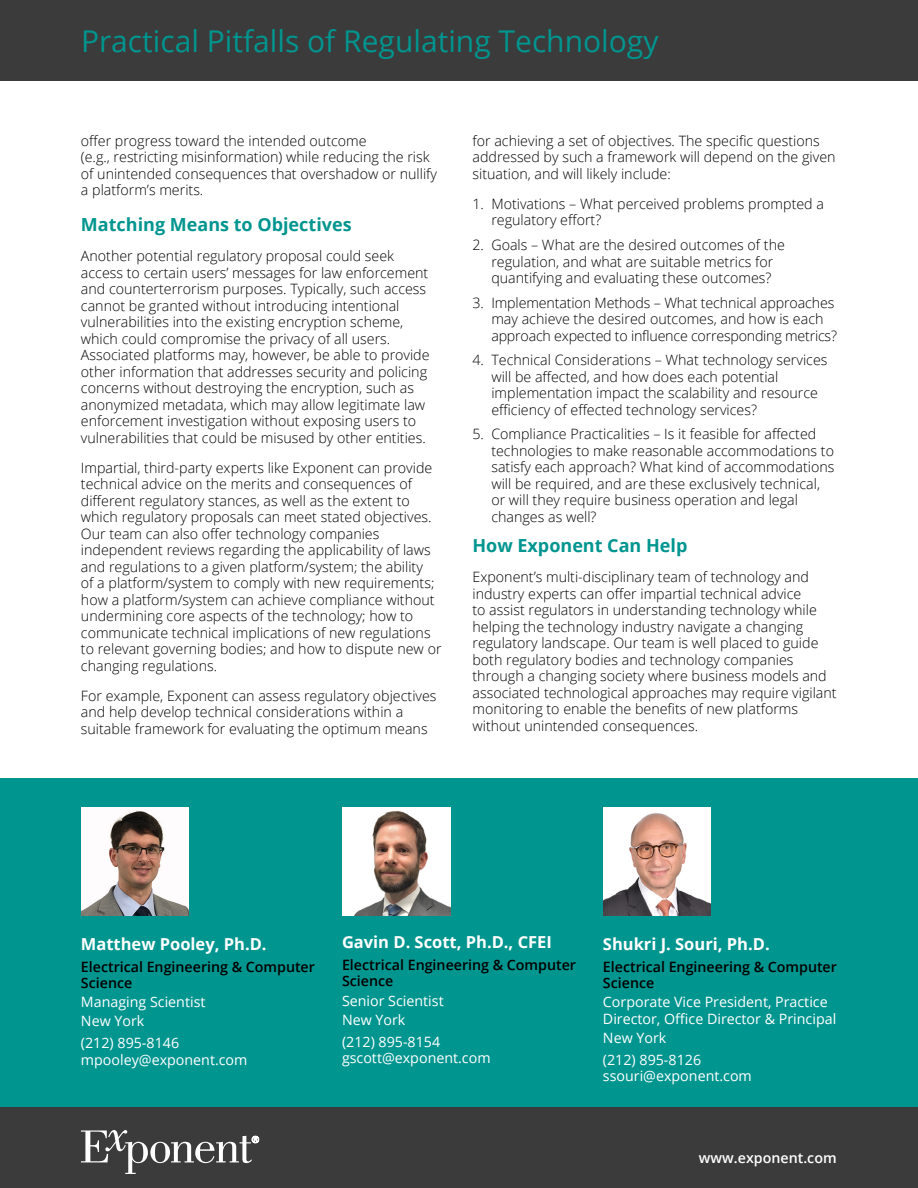
<style>
.page{position:relative;width:918px;height:1188px;background:#fff}
.page>*{position:absolute;margin:0;border:0;box-sizing:border-box;transform-origin:0 0}
.t1{font:30px "Open Sans";color:#00958f}
.t2{font:700 18px "Open Sans";color:#00958f}
.t3{font:700 16.5px "Open Sans";color:#fff}
.t4{font:300 14.25px/16.5px "Open Sans";color:#000}
.t5{font:14.25px/16.5px "Open Sans";color:#fff}
.t6{font:600 14.25px/16.5px "Open Sans";color:#000}
.t7{font:600 14.25px "Open Sans";color:#fff}
</style>
<div class="page">
<div style="left:0;top:0;width:918px;height:81px;background:#3b3b3b"></div>
<div style="left:0;top:779px;width:918px;height:328px;background:#00958f"></div>
<div style="left:0;top:1107px;width:918px;height:81px;background:#3b3b3b"></div>
<svg style="left:81px;top:1130px;width:178px;height:44px"></svg>
<img style="left:81px;top:808px;width:108px;height:108px">
<img style="left:342px;top:808px;width:108px;height:108px">
<img style="left:603px;top:808px;width:108px;height:108px">
<h1 class="t1" style="left:81px;top:21px;width:579px">Practical Pitfalls of Regulating Technology</h1>
<p class="t4" style="left:81px;top:132px;width:358px">offer progress toward the intended outcome<br>(e.g., restricting misinformation) while reducing the risk of unintended consequences that overshadow or nullify a platform’s merits.</p>
<p class="t2" style="left:81px;top:212px;width:272px">Matching Means to Objectives</p>
<p class="t4" style="left:81px;top:248px;width:350px">Another potential regulatory proposal could seek access to certain users’ messages for law enforcement and counterterrorism purposes. Typically, such access cannot be granted without introducing intentional vulnerabilities into the existing encryption scheme, which could compromise the privacy of all users.<br>Associated platforms may, however, be able to provide other information that addresses security and policing concerns without destroying the encryption, such as anonymized metadata, which may allow legitimate law enforcement investigation without exposing users to vulnerabilities that could be misused by other entities.</p>
<p class="t4" style="left:81px;top:459px;width:362px">Impartial, third-party experts like Exponent can provide technical advice on the merits and consequences of different regulatory stances, as well as the extent to which regulatory proposals can meet stated objectives.<br>Our team can also offer technology companies independent reviews regarding the applicability of laws and regulations to a given platform/system; the ability<br>of a platform/system to comply with new requirements; how a platform/system can achieve compliance without undermining core aspects of the technology; how to communicate technical implications of new regulations to relevant governing bodies; and how to dispute new or changing regulations.</p>
<p class="t4" style="left:81px;top:687px;width:357px">For example, Exponent can assess regulatory objectives and help develop technical considerations within a suitable framework for evaluating the optimum means</p>
<p class="t4" style="left:472px;top:132px;width:365px">for achieving a set of objectives. The specific questions addressed by such a framework will depend on the given situation, and will likely include:</p>
<p class="t4" style="left:491px;top:195px;width:334px;text-indent:-19px">1. Motivations – What perceived problems prompted a regulatory effort?</p>
<p class="t4" style="left:472px;top:236px;width:314px;text-align:center">2. Goals – What are the desired outcomes of the regulation, and what are suitable metrics for quantifying and evaluating these outcomes?</p>
<p class="t4" style="left:491px;top:294px;width:347px;text-indent:-19px">3. Implementation Methods – What technical approaches may achieve the desired outcomes, and how is each approach expected to influence corresponding metrics?</p>
<p class="t4" style="left:491px;top:351px;width:338px;text-indent:-19px">4. Technical Considerations – What technology services will be affected, and how does each potential implementation impact the scalability and resource efficiency of effected technology services?</p>
<p class="t4" style="left:491px;top:426px;width:345px;text-indent:-19px">5. Compliance Practicalities – Is it feasible for affected technologies to make reasonable accommodations to satisfy each approach? What kind of accommodations will be required, and are these exclusively technical, or will they require business operation and legal changes as well?</p>
<p class="t2" style="left:472px;top:533px;width:216px">How Exponent Can Help</p>
<p class="t4" style="left:472px;top:569px;width:366px">Exponent’s multi-disciplinary team of technology and industry experts can offer impartial technical advice<br>to assist regulators in understanding technology while helping the technology industry navigate a changing regulatory landscape. Our team is well placed to guide both regulatory bodies and technology companies through a changing society where business models and associated technological approaches may require vigilant monitoring to enable the benefits of new platforms without unintended consequences.</p>
<p class="t3" style="left:81px;top:932px;width:187px">Matthew Pooley, Ph.D.</p>
<p class="t6" style="left:81px;top:958px;width:236px">Electrical Engineering &amp; Computer<br>Science</p>
<p class="t5" style="left:81px;top:992px;width:126px;line-height:19.2px">Managing Scientist<br>New York</p>
<p class="t5" style="left:81px;top:1035px;width:168px">(212) 895-8146 mpooley@exponent.com</p>
<p class="t3" style="left:342px;top:930px;width:212px">Gavin D. Scott, Ph.D., CFEI</p>
<p class="t6" style="left:342px;top:956px;width:236px">Electrical Engineering &amp; Computer<br>Science</p>
<p class="t5" style="left:342px;top:991px;width:103px;line-height:19.2px">Senior Scientist<br>New York</p>
<p class="t5" style="left:342px;top:1033px;width:150px">(212) 895-8154 gscott@exponent.com</p>
<p class="t3" style="left:603px;top:932px;width:168px">Shukri J. Souri, Ph.D.</p>
<p class="t6" style="left:603px;top:958px;width:236px">Electrical Engineering &amp; Computer<br>Science</p>
<p class="t5" style="left:603px;top:993px;width:235px">Corporate Vice President, Practice<br>Director, Office Director &amp; Principal</p>
<p class="t5" style="left:603px;top:1026px;width:100px;line-height:21.9px">New York (212) 895-8126</p>
<p class="t5" style="left:603px;top:1068px;width:150px">ssouri@exponent.com</p>
<p class="t7" style="left:699px;top:1148px;width:139px">www.exponent.com</p>
</div>
